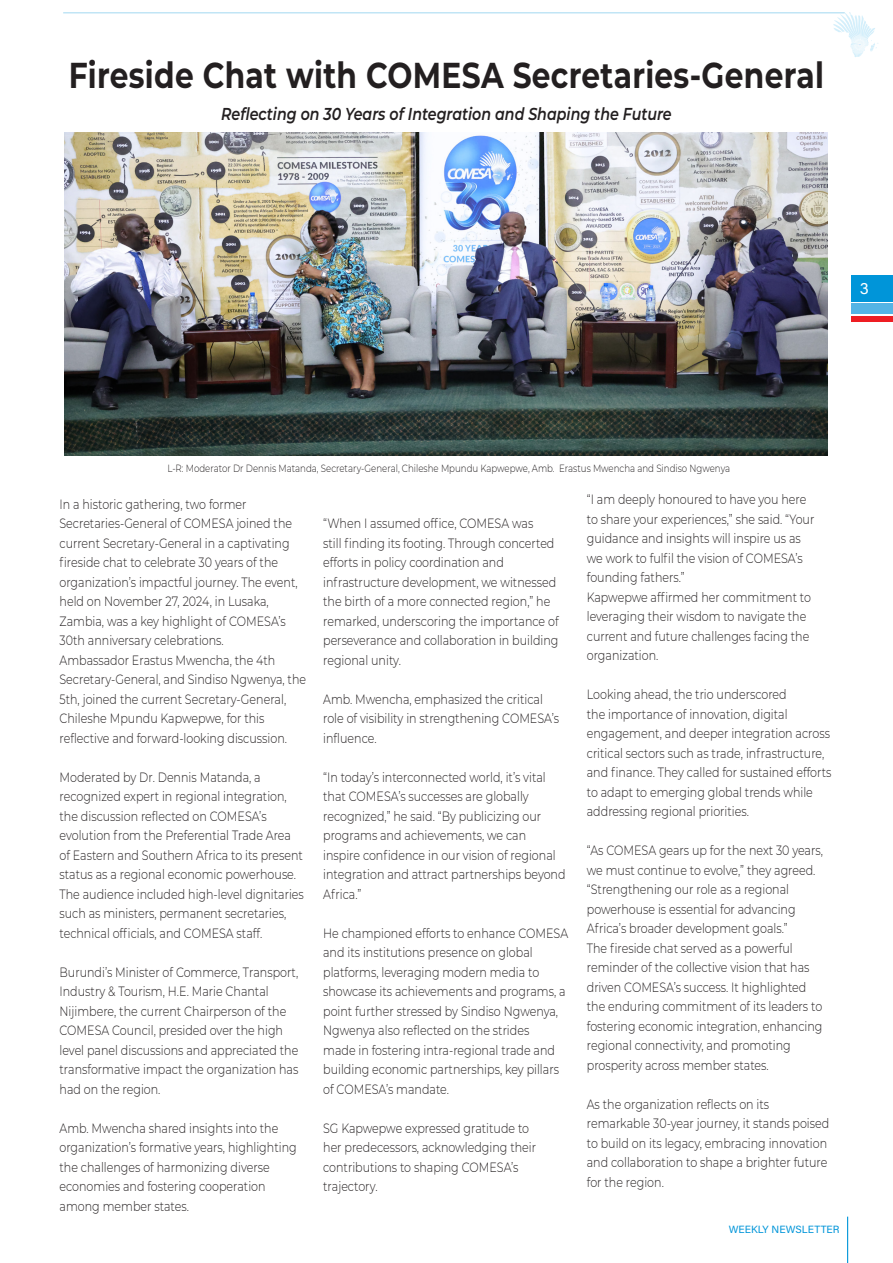
<style>
.page{position:relative;width:893px;height:1263px;background:#fff}
.page>*{position:absolute;margin:0;border:0;box-sizing:border-box;transform-origin:0 0}
.t1{font:700 36px "Montserrat";letter-spacing:.01em;color:#231f20;scale:.82 1}
.t2{font:italic 600 17.25px "Montserrat";color:#231f20;scale:.82 1}
.t3{font:16.5px "Acumin Variable Concept";color:#fff}
.t4{font:300 13.5px/19.5px "Montserrat";color:#231f20;scale:.82 1}
.t5{font:300 10.5px "Montserrat";color:#231f20;scale:.82 1}
.t6{font:10.5px "Acumin Variable Concept";color:#0095d9}
</style>
<div class="page">
<hr style="left:63px;top:13px;width:782px;height:1px;background:#0095d9">
<div style="left:851px;top:275px;width:42px;height:26px;background:#0095d9"></div>
<div style="left:851px;top:304px;width:42px;height:10px;background:#54b4e5"></div>
<div style="left:851px;top:316px;width:42px;height:5px;background:#ee1d23"></div>
<hr style="left:847px;top:1216px;width:1px;height:47px;background:#0095d9">
<svg style="left:833px;top:12px;width:45px;height:45px"></svg>
<img style="left:64px;top:133px;width:763px;height:322px">
<p class="t1" style="left:69px;top:49px;width:922px">Fireside Chat with COMESA Secretaries-General</p>
<p class="t2" style="left:221px;top:102px;width:551px">Reflecting on 30 Years of Integration and Shaping the Future</p>
<p class="t3" style="left:860px;top:277px;width:11px">3</p>
<p class="t5" style="left:167px;top:461px;width:688px">L-R: Moderator Dr Dennis Matanda, Secretary-General, Chileshe Mpundu Kapwepwe, Amb. Erastus Mwencha and Sindiso Ngwenya</p>
<p class="t4" style="left:60px;top:494px;width:292px">In a historic gathering, two former Secretaries-General of COMESA joined the current Secretary-General in a captivating fireside chat to celebrate 30 years of the organization’s impactful journey. The event, held on November 27, 2024, in Lusaka, Zambia, was a key highlight of COMESA’s 30th anniversary celebrations.</p>
<p class="t4" style="left:60px;top:650px;width:302px">Ambassador Erastus Mwencha, the 4th Secretary-General, and Sindiso Ngwenya, the 5th, joined the current Secretary-General, Chileshe Mpundu Kapwepwe, for this reflective and forward-looking discussion.</p>
<p class="t4" style="left:60px;top:767px;width:298px">Moderated by Dr. Dennis Matanda, a recognized expert in regional integration, the discussion reflected on COMESA’s evolution from the Preferential Trade Area of Eastern and Southern Africa to its present status as a regional economic powerhouse.</p>
<p class="t4" style="left:60px;top:884px;width:299px">The audience included high-level dignitaries such as ministers, permanent secretaries, technical officials, and COMESA staff.</p>
<p class="t4" style="left:60px;top:962px;width:293px">Burundi’s Minister of Commerce, Transport, Industry &amp; Tourism, H.E. Marie Chantal Nijimbere, the current Chairperson of the COMESA Council, presided over the high level panel discussions and appreciated the transformative impact the organization has had on the region.</p>
<p class="t4" style="left:60px;top:1118px;width:291px">Amb. Mwencha shared insights into the organization’s formative years, highlighting the challenges of harmonizing diverse economies and fostering cooperation among member states.</p>
<p class="t4" style="left:323px;top:513px;width:289px">“When I assumed office, COMESA was<br>still finding its footing. Through concerted efforts in policy coordination and infrastructure development, we witnessed the birth of a more connected region,” he remarked, underscoring the importance of perseverance and collaboration in building regional unity.</p>
<p class="t4" style="left:323px;top:689px;width:289px">Amb. Mwencha, emphasized the critical role of visibility in strengthening COMESA’s influence.</p>
<p class="t4" style="left:323px;top:767px;width:297px">“In today’s interconnected world, it’s vital that COMESA’s successes are globally recognized,” he said. “By publicizing our programs and achievements, we can inspire confidence in our vision of regional integration and attract partnerships beyond Africa.”</p>
<p class="t4" style="left:323px;top:923px;width:300px">He championed efforts to enhance COMESA and its institutions presence on global platforms, leveraging modern media to showcase its achievements and programs, a point further stressed by Sindiso Ngwenya,</p>
<p class="t4" style="left:323px;top:1020px;width:289px">Ngwenya also reflected on the strides made in fostering intra-regional trade and building economic partnerships, key pillars of COMESA’s mandate.</p>
<p class="t4" style="left:323px;top:1118px;width:261px">SG Kapwepwe expressed gratitude to her predecessors, acknowledging their contributions to shaping COMESA’s trajectory.</p>
<p class="t4" style="left:587px;top:489px;width:279px">“I am deeply honoured to have you here to share your experiences,” she said. “Your guidance and insights will inspire us as we work to fulfil the vision of COMESA’s founding fathers.”</p>
<p class="t4" style="left:587px;top:587px;width:275px">Kapwepwe affirmed her commitment to leveraging their wisdom to navigate the current and future challenges facing the organization.</p>
<p class="t4" style="left:587px;top:684px;width:300px">Looking ahead, the trio underscored<br>the importance of innovation, digital engagement, and deeper integration across critical sectors such as trade, infrastructure, and finance. They called for sustained efforts to adapt to emerging global trends while addressing regional priorities.</p>
<p class="t4" style="left:587px;top:840px;width:289px">“As COMESA gears up for the next 30 years, we must continue to evolve,” they agreed. “Strengthening our role as a regional powerhouse is essential for advancing Africa’s broader development goals.”</p>
<p class="t4" style="left:587px;top:938px;width:289px">The fireside chat served as a powerful reminder of the collective vision that has driven COMESA’s success. It highlighted the enduring commitment of its leaders to fostering economic integration, enhancing regional connectivity, and promoting prosperity across member states.</p>
<p class="t4" style="left:587px;top:1094px;width:297px">As the organization reflects on its remarkable 30-year journey, it stands poised to build on its legacy, embracing innovation and collaboration to shape a brighter future for the region.</p>
<p class="t6" style="left:729px;top:1222px;width:112px">WEEKLY NEWSLETTER</p>
</div>
